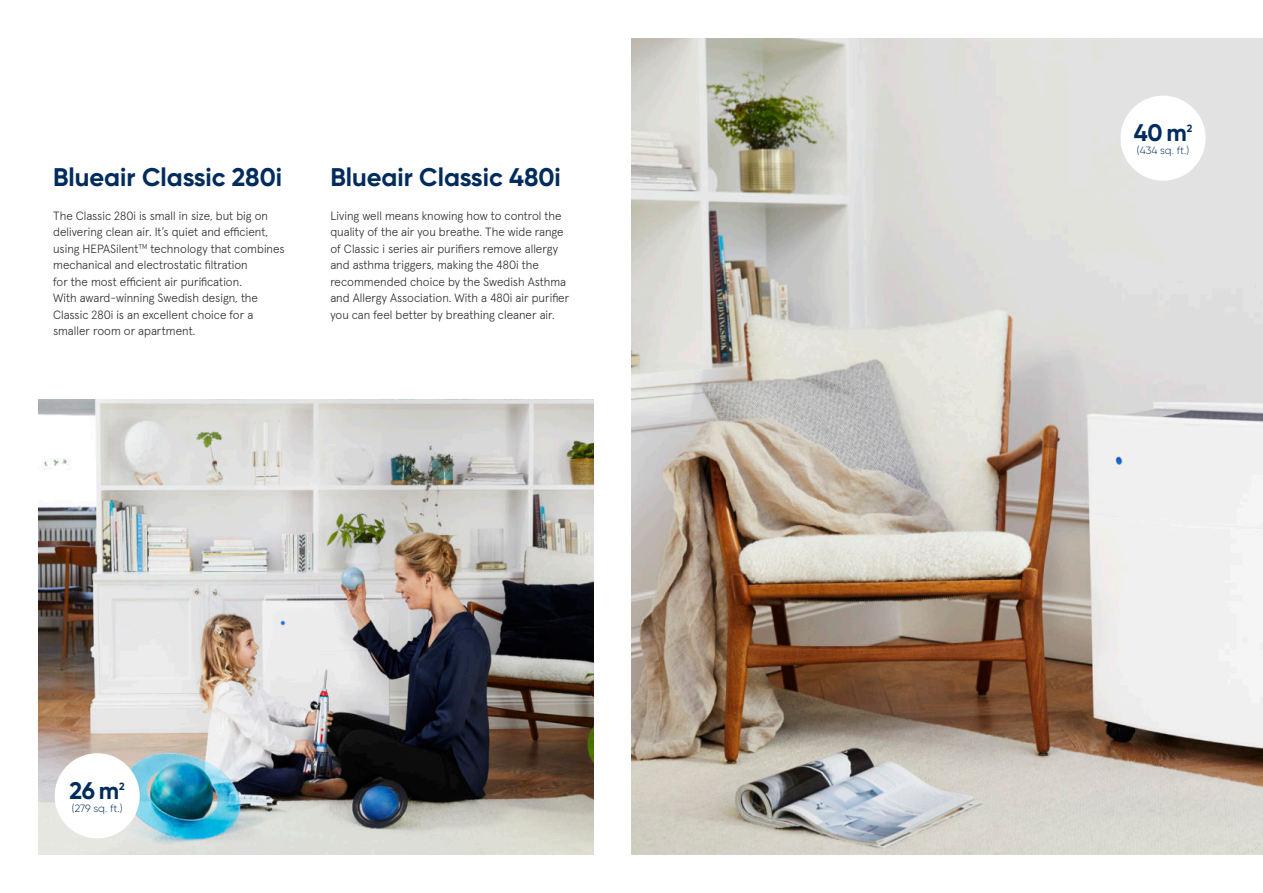
<style>
.page{position:relative;width:1263px;height:893px;background:#fff}
.page>*{position:absolute;margin:0;border:0;box-sizing:border-box;transform-origin:0 0}
.t1{font:700 25.5px "Gilroy";color:#002c5d}
.t2{font:700 24px "Gilroy";color:#002c5d}
.t3{font:300 12px/16.5px "Apercu Pro";color:#312f30}
.t4{font:300 10.5px "Gilroy";color:#002c5d}
.t5{font:700 10.5px "Gilroy";color:#002c5d}
</style>
<div class="page">
<img style="left:631px;top:38px;width:632px;height:816px">
<img style="left:38px;top:400px;width:555px;height:455px">
<div style="left:1120px;top:96px;width:85px;height:85px;background:#fff;border-radius:50%"></div>
<div style="left:55px;top:753px;width:85px;height:85px;background:#fff;border-radius:50%"></div>
<h1 class="t1" style="left:53px;top:166px;width:230px">Blueair Classic 280i</h1>
<p class="t3" style="left:53px;top:208px;width:233px">The Classic 280i is small in size, but big on delivering clean air. It’s quiet and efficient, using HEPASilent<sup>TM</sup> technology that combines mechanical and electrostatic filtration<br>for the most efficient air purification.<br>With award-winning Swedish design, the Classic 280i is an excellent choice for a smaller room or apartment.</p>
<h1 class="t1" style="left:330px;top:166px;width:232px">Blueair Classic 480i</h1>
<p class="t3" style="left:330px;top:208px;width:240px">Living well means knowing how to control the quality of the air you breathe. The wide range of Classic i series air purifiers remove allergy and asthma triggers, making the 480i the recommended choice by the Swedish Asthma and Allergy Association. With a 480i air purifier you can feel better by breathing cleaner air.</p>
<h2 class="t2" style="left:70px;top:780px;width:51px">26 m</h2>
<p class="t5" style="left:119px;top:782px;width:7px">2</p>
<p class="t4" style="left:72px;top:803px;width:52px">(279 sq. ft.)</p>
<h2 class="t2" style="left:1134px;top:122px;width:55px">40 m</h2>
<p class="t5" style="left:1187px;top:124px;width:7px">2</p>
<p class="t4" style="left:1137px;top:146px;width:54px">(434 sq. ft.)</p>
</div>
